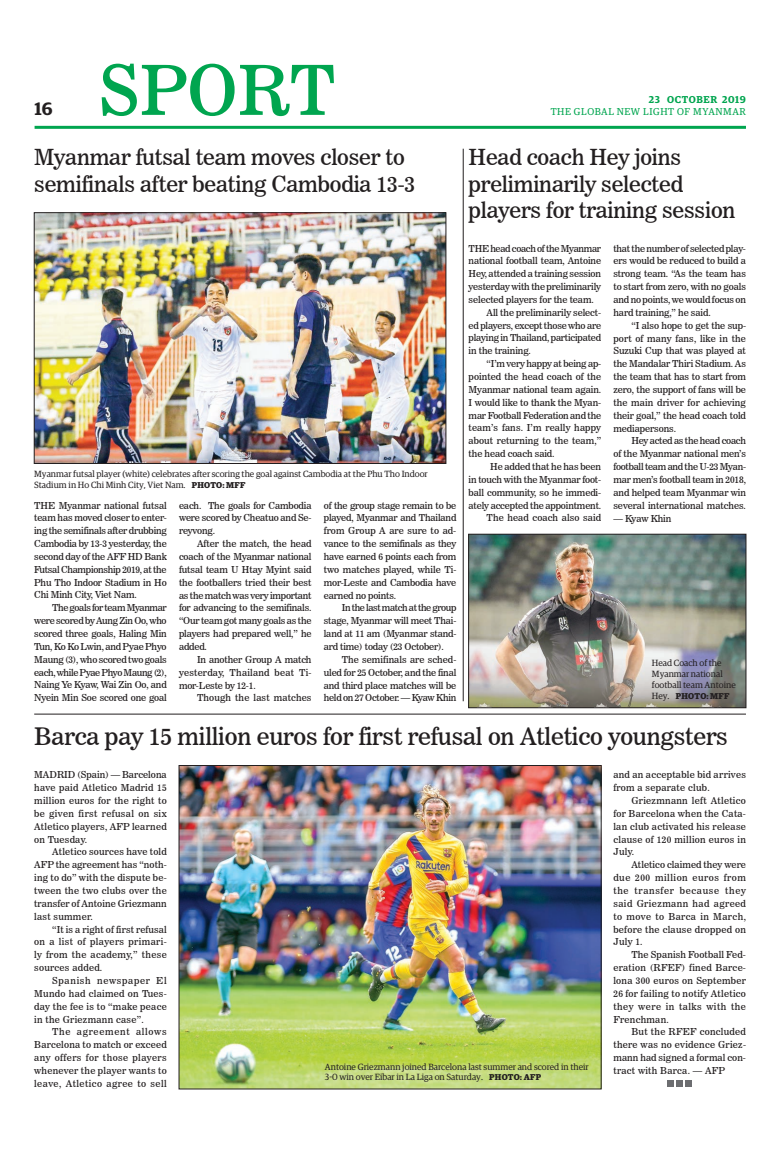
<style>
.page{position:relative;width:773px;height:1152px;background:#fff}
.page>*{position:absolute;margin:0;border:0;box-sizing:border-box;transform-origin:0 0}
.t1{font:68.5px "News 706 BT Roman C";color:#00a54f}
.t2{font:24px "News 706 BT Roman C";letter-spacing:-.01em;color:#231f20}
.t3{font:22px/26.4px "News 706 BT Roman C";letter-spacing:-.01em;color:#231f20}
.t4{font:600 18px "Guardian Egyp";color:#231f20}
.t5{font:10px "Guardian Egyp";letter-spacing:.06em;color:#00a54f}
.t6{font:600 10px "Guardian Egyp";letter-spacing:.06em;color:#00a54f}
.t7{font:9.5px/12.9px "News 706 BT Roman C";letter-spacing:-.01em;color:#231f20;text-align:justify}
.t8{font:9.5px "News 706 BT Roman C";letter-spacing:.01em;color:#231f20}
.t9{font:9.5px/12.9px "News 706 BT Roman C";letter-spacing:.025em;color:#231f20}
.t10{font:9.5px "News 706 BT Roman C";letter-spacing:-.03em;color:#231f20}
.t11{font:9px/10.8px "Guardian Egyp";color:#231f20}
.t12{font:700 8.5px "Guardian Egyp";letter-spacing:.02em;color:#231f20}
.s1{font-weight:700;font-size:8.5px}
.s2{font-weight:400;font-size:9px}
</style>
<div class="page">
<hr style="left:35px;top:126px;width:711px;height:3px;background:#00a54f">
<img style="left:36px;top:215px;width:408px;height:247px">
<div style="left:34px;top:213px;width:412px;height:251px;border:1px solid #231f20"></div>
<img style="left:470px;top:536px;width:274px;height:170px">
<div style="left:468px;top:534px;width:278px;height:174px;border:1px solid #231f20"></div>
<hr style="left:34px;top:714px;width:712px;height:1px;background:#231f20">
<img style="left:181px;top:767px;width:418px;height:320px">
<div style="left:179px;top:765px;width:422px;height:324px;border:1px solid #231f20"></div>
<div style="left:667px;top:1080px;width:6px;height:7px;background:#6c6d70"></div>
<div style="left:676px;top:1080px;width:7px;height:7px;background:#6c6d70"></div>
<div style="left:685px;top:1080px;width:7px;height:7px;background:#6c6d70"></div>
<hr style="left:463px;top:149px;width:1px;height:552px;background:#231f20">
<h1 class="t1" style="left:99px;top:49px;width:238px">SPORT</h1>
<p class="t6" style="left:649px;top:92px;width:98px">23 OCTOBER 2019</p>
<h3 class="t4" style="left:35px;top:95px;width:20px">16</h3>
<p class="t5" style="left:550px;top:105px;width:197px">THE GLOBAL NEW LIGHT OF MYANMAR</p>
<h3 class="t3" style="left:34px;top:144px;width:382px">Myanmar futsal team moves closer to semifinals after beating Cambodia 13-3</h3>
<p class="t11" style="left:34px;top:468px;width:395px">Myanmar futsal player (white) celebrates after scoring the goal against Cambodia at the Phu Tho Indoor<br>Stadium in Ho Chi Minh City, Viet Nam. <span class="s1">PHOTO: MFF</span></p>
<p class="t7" style="left:34px;top:499px;width:134px">THE Myanmar national futsal team has moved closer to enter&shy;ing the semifinals after drubbing Cambodia by 13-3 yesterday, the second day of the AFF HD Bank Futsal Championship 2019, at the Phu Tho Indoor Stadium in Ho Chi Minh City, Viet Nam.</p>
<p class="t7" style="left:34px;top:601px;width:134px;text-indent:18px">The goals for team Myanmar were scored by Aung Zin Oo, who scored three goals, Haling Min Tun, Ko Ko Lwin, and Pyae Phyo Maung (3), who scored two goals each, while Pyae Phyo Maung (2), Naing Ye Kyaw, Wai Zin Oo, and Nyein Min Soe scored one goal</p>
<p class="t7" style="left:179px;top:499px;width:134px">each. The goals for Cambodia were scored by Cheatuo and Se&shy;reyvong.</p>
<p class="t7" style="left:179px;top:537px;width:134px;text-indent:18px">After the match, the head coach of the Myanmar national futsal team U Htay Myint said the footballers tried their best as the match was very important for advancing to the semifinals. “Our team got many goals as the players had prepared well,” he added.</p>
<p class="t7" style="left:179px;top:653px;width:134px;text-indent:18px">In another Group A match yesterday, Thailand beat Ti&shy;mor-Leste by 12-1.</p>
<p class="t8" style="left:197px;top:692px;width:116px">Though the last matches</p>
<p class="t7" style="left:324px;top:499px;width:134px">of the group stage remain to be played, Myanmar and Thailand from Group A are sure to ad&shy;vance to the semifinals as they have earned 6 points each from two matches played, while Ti&shy;mor-Leste and Cambodia have earned no points.</p>
<p class="t7" style="left:324px;top:602px;width:134px;text-indent:18px">In the last match at the group stage, Myanmar will meet Thai&shy;land at 11 am (Myanmar stand&shy;ard time) today (23 October).</p>
<p class="t7" style="left:324px;top:653px;width:134px;text-indent:18px">The semifinals are sched&shy;uled for 25 October, and the final and third place matches will be held on 27 October. — Kyaw Khin</p>
<h3 class="t3" style="left:468px;top:144px;width:268px">Head coach Hey joins preliminarily selected players for training session</h3>
<p class="t10" style="left:468px;top:242px;width:134px">THE head coach of the Myanmar</p>
<p class="t7" style="left:468px;top:254px;width:134px">national football team, Antoine</p>
<p class="t7" style="left:468px;top:267px;width:134px">Hey, attended a training session</p>
<p class="t7" style="left:468px;top:280px;width:134px">yesterday with the preliminarily</p>
<p class="t7" style="left:468px;top:293px;width:127px">selected players for the team.</p>
<p class="t7" style="left:486px;top:306px;width:116px">All the preliminarily select-</p>
<p class="t7" style="left:468px;top:319px;width:134px">ed players, except those who are</p>
<p class="t7" style="left:468px;top:332px;width:134px">playing in Thailand, participated</p>
<p class="t7" style="left:468px;top:344px;width:64px">in the training.</p>
<p class="t7" style="left:486px;top:357px;width:116px">“I’m very happy at being ap-</p>
<p class="t7" style="left:468px;top:370px;width:134px">pointed the head coach of the</p>
<p class="t7" style="left:468px;top:383px;width:134px">Myanmar national team again.</p>
<p class="t7" style="left:468px;top:396px;width:134px">I would like to thank the Myan-</p>
<p class="t7" style="left:468px;top:409px;width:134px">mar Football Federation and the</p>
<p class="t8" style="left:468px;top:422px;width:134px">team’s fans. I’m really happy</p>
<p class="t7" style="left:468px;top:434px;width:134px">about returning to the team,”</p>
<p class="t7" style="left:468px;top:447px;width:87px">the head coach said.</p>
<p class="t7" style="left:490px;top:460px;width:112px">He added that he has been</p>
<p class="t7" style="left:468px;top:473px;width:134px">in touch with the Myanmar foot-</p>
<p class="t7" style="left:468px;top:486px;width:134px">ball community, so he immedi-</p>
<p class="t7" style="left:468px;top:499px;width:134px">ately accepted the appointment.</p>
<p class="t7" style="left:486px;top:512px;width:116px">The head coach also said</p>
<p class="t7" style="left:613px;top:242px;width:134px">that the number of selected play&shy;ers would be reduced to build a strong team. “As the team has to start from zero, with no goals and no points, we would focus on hard training,” he said.</p>
<p class="t7" style="left:613px;top:319px;width:134px;text-indent:18px">“I also hope to get the sup&shy;port of many fans, like in the Suzuki Cup that was played at the Mandalar Thiri Stadium. As the team that has to start from zero, the support of fans will be the main driver for achieving their goal,” the head coach told mediapersons.</p>
<p class="t7" style="left:613px;top:434px;width:134px;text-indent:18px">Hey acted as the head coach of the Myanmar national men’s football team and the U-23 Myan&shy;mar men’s football team in 2018, and helped team Myanmar win several international matches.</p>
<p class="t7" style="left:613px;top:512px;width:59px">— Kyaw Khin</p>
<p class="t11" style="left:652px;top:657px;width:85px">Head Coach of the<br>Myanmar national football team Antoine</p>
<p class="t12" style="left:652px;top:689px;width:79px"><span class="s2">Hey.</span> PHOTO: MFF</p>
<h2 class="t2" style="left:34px;top:722px;width:695px">Barca pay 15 million euros for first refusal on Atletico youngsters</h2>
<p class="t9" style="left:613px;top:768px;width:134px">and an acceptable bid arrives from a separate club.</p>
<p class="t7" style="left:613px;top:794px;width:134px;text-indent:18px">Griezmnann left Atletico for Barcelona when the Cata&shy;lan club activated his release clause of 120 million euros in July.</p>
<p class="t7" style="left:613px;top:858px;width:134px;text-indent:18px">Atletico claimed they were due 200 million euros from the transfer because they said Griezmann had agreed to move to Barca in March, before the clause dropped on July 1.</p>
<p class="t7" style="left:613px;top:948px;width:134px;text-indent:18px">The Spanish Football Fed&shy;eration (RFEF) fined Barce&shy;lona 300 euros on September 26 for failing to notify Atletico they were in talks with the Frenchman.</p>
<p class="t7" style="left:613px;top:1026px;width:134px;text-indent:18px">But the RFEF concluded there was no evidence Griez&shy;mann had signed a formal con&shy;tract with Barca. — AFP</p>
<p class="t7" style="left:34px;top:768px;width:134px">MADRID (Spain) — Barcelona have paid Atletico Madrid 15 million euros for the right to be given first refusal on six Atletico players, AFP learned on Tuesday.</p>
<p class="t7" style="left:34px;top:846px;width:134px;text-indent:18px">Atletico sources have told AFP the agreement has “noth&shy;ing to do” with the dispute be&shy;tween the two clubs over the transfer of Antoine Griezmann last summer.</p>
<p class="t7" style="left:34px;top:923px;width:134px;text-indent:18px">“It is a right of first refusal on a list of players primari&shy;ly from the academy,” these sources added.</p>
<p class="t7" style="left:34px;top:974px;width:134px;text-indent:18px">Spanish newspaper El Mundo had claimed on Tues&shy;day the fee is to “make peace in the Griezmann case”.</p>
<p class="t7" style="left:34px;top:1026px;width:134px;text-indent:18px">The agreement allows Barcelona to match or exceed any offers for those players whenever the player wants to leave, Atletico agree to sell</p>
<p class="t11" style="left:325px;top:1061px;width:265px">Antoine Griezmann joined Barcelona last summer and scored in their<br>3-0 win over Eibar in La Liga on Saturday. <span class="s1">PHOTO: AFP</span></p>
</div>
